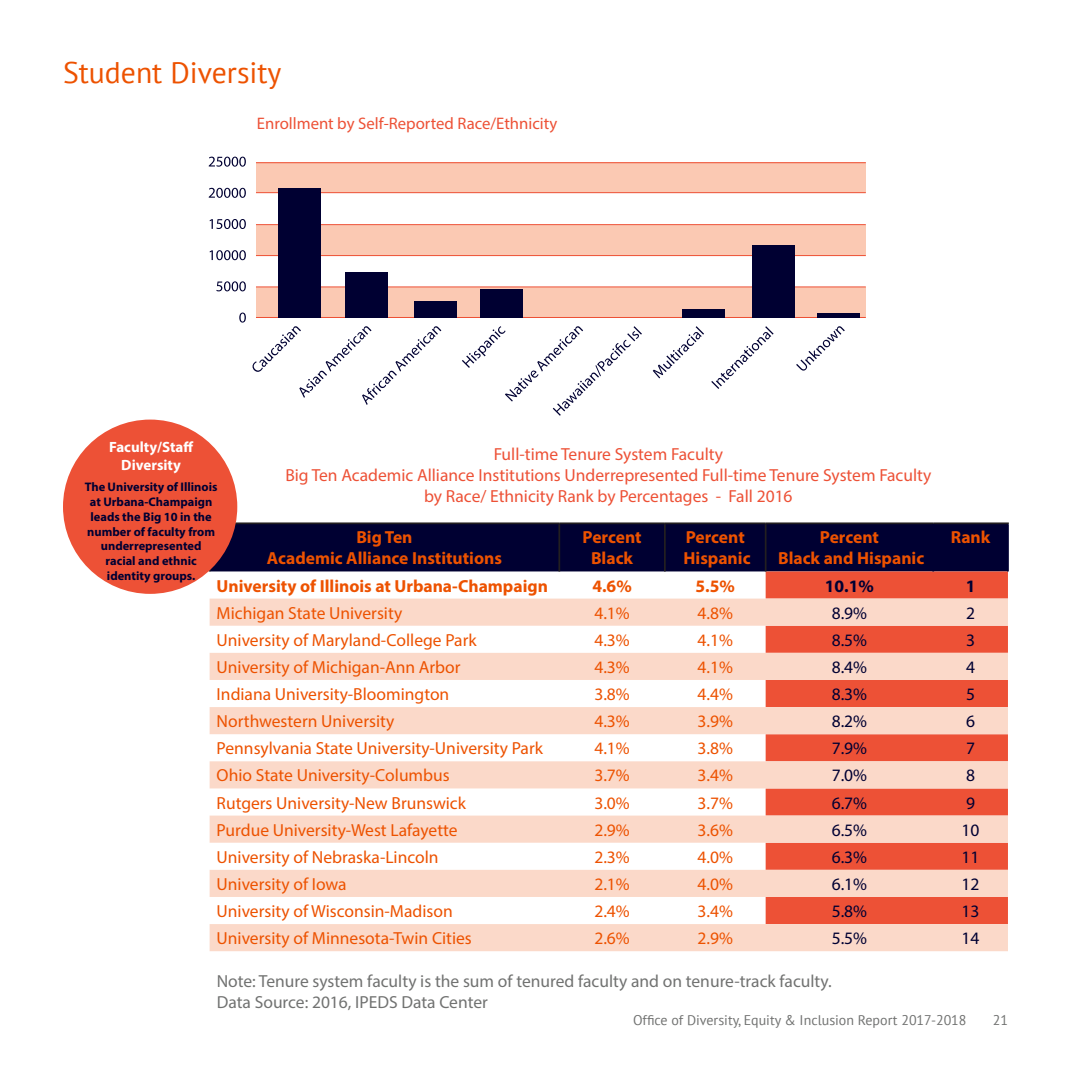
<style>
.page{position:relative;width:1071px;height:1071px;background:#fff}
.page>*{position:absolute;margin:0;border:0;box-sizing:border-box;transform-origin:0 0}
.t1{font:29.75px "PT Sans";color:#ed5200}
.t2{font:17.5px "Myriad Pro";color:#ed5200}
.t3{font:17.5px "Myriad Pro";color:#ed5136}
.t4{font:700 17.5px "Myriad Pro";color:#ed5200}
.t5{font:17.5px "Myriad Pro";color:#717271}
.t6{font:17.5px "Myriad Pro";color:#000032}
.t7{font:700 17.5px "Myriad Pro";color:#000032}
.t8{font:16.8px "Myriad Pro";color:#ed5136}
.Body{font:700 14.88px/17.8px "Myriad Pro";color:#fff;text-align:center}
.t9{font:14px "PT Sans";color:#717271}
.Body-2{font:700 12.42px/14.9px "Myriad Pro";color:#000032;text-align:center}
</style>
<div class="page">
<svg style="left:711px;top:326px;width:63px;height:63px"></svg>
<svg style="left:252px;top:326px;width:189px;height:79px"></svg>
<svg style="left:462px;top:326px;width:180px;height:90px"></svg>
<svg style="left:653px;top:326px;width:51px;height:52px"></svg>
<svg style="left:796px;top:326px;width:49px;height:45px"></svg>
<svg style="left:239px;top:313px;width:7px;height:10px"></svg>
<svg style="left:216px;top:281px;width:30px;height:10px"></svg>
<svg style="left:210px;top:250px;width:36px;height:10px"></svg>
<svg style="left:210px;top:219px;width:36px;height:10px"></svg>
<svg style="left:209px;top:188px;width:37px;height:10px"></svg>
<svg style="left:209px;top:157px;width:37px;height:10px"></svg>
<div style="left:256px;top:287px;width:610px;height:30px;background:#fbc9b3"></div>
<div style="left:256px;top:225px;width:610px;height:30px;background:#fbc9b3"></div>
<div style="left:256px;top:162px;width:610px;height:31px;background:#fbc9b3"></div>
<hr style="left:256px;top:317px;width:610px;height:1px;background:#ed5136">
<hr style="left:256px;top:287px;width:610px;height:1px;background:#ed5136">
<hr style="left:256px;top:255px;width:610px;height:1px;background:#ed5136">
<hr style="left:256px;top:224px;width:610px;height:1px;background:#ed5136">
<hr style="left:256px;top:192px;width:610px;height:1px;background:#ed5136">
<hr style="left:256px;top:162px;width:610px;height:1px;background:#ed5136">
<div style="left:279px;top:188px;width:42px;height:129px;background:#000032"></div>
<div style="left:345px;top:272px;width:43px;height:45px;background:#000032"></div>
<div style="left:415px;top:301px;width:42px;height:16px;background:#000032"></div>
<div style="left:480px;top:289px;width:42px;height:28px;background:#000032"></div>
<div style="left:682px;top:309px;width:43px;height:8px;background:#000032"></div>
<div style="left:752px;top:245px;width:42px;height:72px;background:#000032"></div>
<hr style="left:817px;top:313px;width:43px;height:4px;background:#000032">
<div style="left:210px;top:524px;width:797px;height:47px;background:#000032"></div>
<svg style="left:766px;top:571px;width:242px;height:28px;background:#eb553b"></svg>
<svg style="left:210px;top:599px;width:798px;height:352px;fill:#fbd9c9"></svg>
<hr style="left:209px;top:522px;width:350px;height:2px;background:#231f20">
<hr style="left:209px;top:524px;width:1px;height:47px;background:#231f20">
<hr style="left:559px;top:522px;width:106px;height:2px;background:#231f20">
<hr style="left:558px;top:524px;width:2px;height:47px;background:#231f20">
<hr style="left:665px;top:522px;width:101px;height:2px;background:#231f20">
<hr style="left:664px;top:524px;width:2px;height:47px;background:#231f20">
<hr style="left:766px;top:522px;width:167px;height:2px;background:#231f20">
<hr style="left:765px;top:524px;width:2px;height:47px;background:#231f20">
<hr style="left:933px;top:522px;width:76px;height:2px;background:#231f20">
<hr style="left:932px;top:524px;width:2px;height:47px;background:#000032">
<hr style="left:1007px;top:524px;width:2px;height:47px;background:#000032">
<div style="left:63px;top:420px;width:174px;height:174px;background:#ed5136;border-radius:50%"></div>
<p class="t1" style="left:63px;top:54px;width:220px">Student Diversity</p>
<p class="t8" style="left:257px;top:113px;width:302px">Enrollment by Self-Reported Race/Ethnicity</p>
<p class="Body" style="left:109px;top:438px;width:86px">Faculty/Staff<br>Diversity</p>
<p class="Body-2" style="left:85px;top:479px;width:134px">The University of Illinois at Urbana-Champaign leads the Big 10 in the number of faculty from underrepresented racial and ethnic identity groups.</p>
<p class="t3" style="left:494px;top:444px;width:231px">Full-time Tenure System Faculty</p>
<p class="t3" style="left:285px;top:465px;width:647px">Big Ten Academic Alliance Institutions Underrepresented Full-time Tenure System Faculty</p>
<p class="t3" style="left:424px;top:486px;width:370px">by Race/ Ethnicity Rank by Percentages - Fall 2016</p>
<p class="t4" style="left:951px;top:526px;width:41px">Rank</p>
<p class="t4" style="left:356px;top:526px;width:58px">Big Ten</p>
<p class="t4" style="left:267px;top:547px;width:237px">Academic Alliance Institutions</p>
<p class="t4" style="left:583px;top:526px;width:61px">Percent</p>
<p class="t4" style="left:591px;top:547px;width:43px">Black</p>
<p class="t4" style="left:686px;top:526px;width:61px">Percent</p>
<p class="t4" style="left:683px;top:547px;width:69px">Hispanic</p>
<p class="t4" style="left:820px;top:526px;width:61px">Percent</p>
<p class="t4" style="left:778px;top:547px;width:148px">Black and Hispanic</p>
<p class="t4" style="left:217px;top:574px;width:333px">University of Illinois at Urbana-Champaign</p>
<p class="t4" style="left:592px;top:574px;width:41px">4.6%</p>
<p class="t4" style="left:696px;top:574px;width:41px">5.5%</p>
<p class="t7" style="left:825px;top:574px;width:51px">10.1%</p>
<p class="t7" style="left:966px;top:574px;width:11px">1</p>
<p class="t2" style="left:217px;top:602px;width:187px">Michigan State University</p>
<p class="t2" style="left:594px;top:602px;width:37px">4.1%</p>
<p class="t2" style="left:698px;top:602px;width:37px">4.8%</p>
<p class="t6" style="left:832px;top:602px;width:37px">8.9%</p>
<p class="t6" style="left:966px;top:602px;width:10px">2</p>
<p class="t2" style="left:217px;top:629px;width:262px">University of Maryland-College Park</p>
<p class="t2" style="left:594px;top:629px;width:37px">4.3%</p>
<p class="t2" style="left:698px;top:629px;width:37px">4.1%</p>
<p class="t6" style="left:832px;top:629px;width:37px">8.5%</p>
<p class="t6" style="left:966px;top:629px;width:10px">3</p>
<p class="t2" style="left:217px;top:656px;width:245px">University of Michigan-Ann Arbor</p>
<p class="t2" style="left:594px;top:656px;width:37px">4.3%</p>
<p class="t2" style="left:698px;top:656px;width:37px">4.1%</p>
<p class="t6" style="left:832px;top:656px;width:37px">8.4%</p>
<p class="t6" style="left:966px;top:656px;width:10px">4</p>
<p class="t2" style="left:217px;top:683px;width:234px">Indiana University-Bloomington</p>
<p class="t2" style="left:594px;top:683px;width:37px">3.8%</p>
<p class="t2" style="left:698px;top:683px;width:37px">4.4%</p>
<p class="t6" style="left:832px;top:683px;width:37px">8.3%</p>
<p class="t6" style="left:966px;top:683px;width:10px">5</p>
<p class="t2" style="left:217px;top:711px;width:179px">Northwestern University</p>
<p class="t2" style="left:594px;top:711px;width:37px">4.3%</p>
<p class="t2" style="left:698px;top:711px;width:37px">3.9%</p>
<p class="t6" style="left:832px;top:711px;width:37px">8.2%</p>
<p class="t6" style="left:966px;top:711px;width:10px">6</p>
<p class="t2" style="left:217px;top:738px;width:328px">Pennsylvania State University-University Park</p>
<p class="t2" style="left:594px;top:738px;width:37px">4.1%</p>
<p class="t2" style="left:698px;top:738px;width:37px">3.8%</p>
<p class="t6" style="left:832px;top:738px;width:37px">7.9%</p>
<p class="t6" style="left:966px;top:738px;width:10px">7</p>
<p class="t2" style="left:217px;top:765px;width:235px">Ohio State University-Columbus</p>
<p class="t2" style="left:594px;top:765px;width:37px">3.7%</p>
<p class="t2" style="left:698px;top:765px;width:37px">3.4%</p>
<p class="t6" style="left:832px;top:765px;width:37px">7.0%</p>
<p class="t6" style="left:966px;top:765px;width:10px">8</p>
<p class="t2" style="left:217px;top:792px;width:251px">Rutgers University-New Brunswick</p>
<p class="t2" style="left:594px;top:792px;width:37px">3.0%</p>
<p class="t2" style="left:698px;top:792px;width:37px">3.7%</p>
<p class="t6" style="left:832px;top:792px;width:37px">6.7%</p>
<p class="t6" style="left:966px;top:792px;width:10px">9</p>
<p class="t2" style="left:217px;top:819px;width:243px">Purdue University-West Lafayette</p>
<p class="t2" style="left:594px;top:819px;width:37px">2.9%</p>
<p class="t2" style="left:698px;top:819px;width:37px">3.6%</p>
<p class="t6" style="left:832px;top:819px;width:37px">6.5%</p>
<p class="t6" style="left:962px;top:819px;width:19px">10</p>
<p class="t2" style="left:217px;top:846px;width:224px">University of Nebraska-Lincoln</p>
<p class="t2" style="left:594px;top:846px;width:37px">2.3%</p>
<p class="t2" style="left:698px;top:846px;width:37px">4.0%</p>
<p class="t6" style="left:832px;top:846px;width:37px">6.3%</p>
<p class="t6" style="left:962px;top:846px;width:19px">11</p>
<p class="t2" style="left:217px;top:873px;width:132px">University of Iowa</p>
<p class="t2" style="left:594px;top:873px;width:37px">2.1%</p>
<p class="t2" style="left:698px;top:873px;width:37px">4.0%</p>
<p class="t6" style="left:832px;top:873px;width:37px">6.1%</p>
<p class="t6" style="left:962px;top:873px;width:19px">12</p>
<p class="t2" style="left:217px;top:900px;width:238px">University of Wisconsin-Madison</p>
<p class="t2" style="left:594px;top:900px;width:37px">2.4%</p>
<p class="t2" style="left:698px;top:900px;width:37px">3.4%</p>
<p class="t6" style="left:832px;top:900px;width:37px">5.8%</p>
<p class="t6" style="left:962px;top:900px;width:19px">13</p>
<p class="t2" style="left:217px;top:928px;width:257px">University of Minnesota-Twin Cities</p>
<p class="t2" style="left:594px;top:928px;width:37px">2.6%</p>
<p class="t2" style="left:698px;top:928px;width:37px">2.9%</p>
<p class="t6" style="left:832px;top:928px;width:37px">5.5%</p>
<p class="t6" style="left:962px;top:928px;width:19px">14</p>
<p class="t5" style="left:217px;top:971px;width:617px">Note: Tenure system faculty is the sum of tenured faculty and on tenure-track faculty.</p>
<p class="t5" style="left:217px;top:992px;width:273px">Data Source: 2016, IPEDS Data Center</p>
<p class="t9" style="left:633px;top:1011px;width:335px">Office of Diversity, Equity &amp; Inclusion Report 2017-2018</p>
<p class="t9" style="left:993px;top:1011px;width:17px">21</p>
</div>
